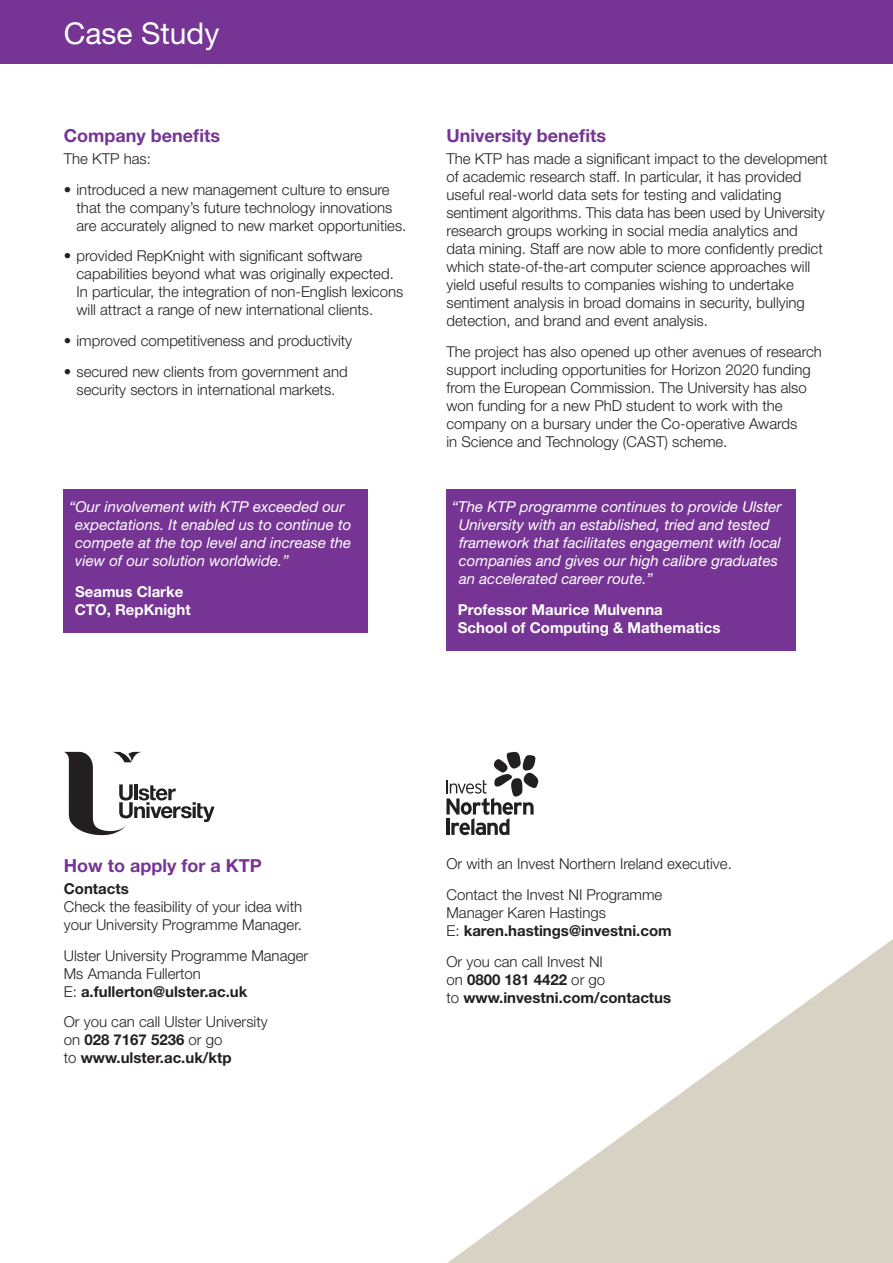
<style>
.page{position:relative;width:893px;height:1263px;background:#fff}
.page>*{position:absolute;margin:0;border:0;box-sizing:border-box;transform-origin:0 0}
.t1{font:30px "Helvetica Neue";color:#fff}
.t2{font:700 18px "Helvetica Neue";color:#763594}
.t3{font:300 15px/18px "Helvetica Neue";color:#231f20}
.t4{font:italic 15px/18px "Helvetica Neue";color:#fff}
.t5{font:700 15px/18px "Helvetica Neue";color:#231f20}
.t6{font:700 15px/18px "Helvetica Neue";color:#fff}
.s1{font-weight:700}
.s2{font-weight:300}
</style>
<div class="page">
<div style="left:64px;top:489px;width:304px;height:144px;background:#763594"></div>
<div style="left:0;top:0;width:893px;height:64px;background:#763594"></div>
<svg style="left:447px;top:939px;width:446px;height:324px"></svg>
<svg style="left:64px;top:752px;width:151px;height:83px"></svg>
<svg style="left:446px;top:751px;width:93px;height:84px"></svg>
<div style="left:446px;top:489px;width:350px;height:162px;background:#763594"></div>
<h1 class="t1" style="left:64px;top:15px;width:157px">Case Study</h1>
<p class="t2" style="left:64px;top:124px;width:158px">Company benefits</p>
<p class="t3" style="left:64px;top:149px;width:89px">The KTP has:</p>
<p class="t3" style="left:77px;top:180px;width:331px;text-indent:-13px">• introduced a new management culture to ensure that the company’s future technology innovations are accurately aligned to new market opportunities.</p>
<p class="t3" style="left:77px;top:247px;width:328px;text-indent:-13px">• provided RepKnight with significant software capabilities beyond what was originally expected.<br>In particular, the integration of non-English lexicons will attract a range of new international clients.</p>
<p class="t3" style="left:64px;top:331px;width:290px">• improved competitiveness and productivity</p>
<p class="t3" style="left:64px;top:362px;width:285px;text-align:center">• secured new clients from government and security sectors in international markets.</p>
<p class="t4" style="left:75px;top:497px;width:278px;text-indent:-6px">“Our involvement with KTP exceeded our expectations. It enabled us to continue to compete at the top level and increase the view of our solution worldwide.”</p>
<p class="t6" style="left:75px;top:582px;width:117px">Seamus Clarke<br>CTO, RepKnight</p>
<p class="t2" style="left:446px;top:124px;width:161px">University benefits</p>
<p class="t3" style="left:446px;top:149px;width:383px">The KTP has made a significant impact to the development of academic research staff. In particular, it has provided useful real-world data sets for testing and validating sentiment algorithms. This data has been used by University research groups working in social media analytics and data mining. Staff are now able to more confidently predict which state-of-the-art computer science approaches will yield useful results to companies wishing to undertake sentiment analysis in broad domains in security, bullying detection, and brand and event analysis.</p>
<p class="t3" style="left:446px;top:342px;width:377px">The project has also opened up other avenues of research support including opportunities for Horizon 2020 funding from the European Commission. The University has also won funding for a new PhD student to work with the company on a bursary under the Co-operative Awards<br>in Science and Technology (CAST) scheme.</p>
<p class="t4" style="left:459px;top:497px;width:324px;text-indent:-7px">“The KTP programme continues to provide Ulster University with an established, tried and tested framework that facilitates engagement with local companies and gives our high calibre graduates an accelerated career route.”</p>
<p class="t6" style="left:458px;top:600px;width:264px">Professor Maurice Mulvenna<br>School of Computing &amp; Mathematics</p>
<p class="t2" style="left:64px;top:854px;width:199px">How to apply for a KTP</p>
<p class="t5" style="left:64px;top:879px;width:67px">Contacts</p>
<p class="t3" style="left:64px;top:897px;width:240px">Check the feasibility of your idea with your University Programme Manager.</p>
<p class="t3" style="left:64px;top:946px;width:246px">Ulster University Programme Manager<br>Ms Amanda Fullerton<br>E: <span class="s1">a.fullerton@ulster.ac.uk</span></p>
<p class="t3" style="left:64px;top:1013px;width:205px">Or you can call Ulster University on <span class="s1">028 7167 5236</span> or go<br>to <span class="s1">www.ulster.ac.uk/ktp</span></p>
<p class="t3" style="left:446px;top:848px;width:287px;line-height:30.8px">Or with an Invest Northern Ireland executive.<br>Contact the Invest NI Programme</p>
<p class="t5" style="left:446px;top:903px;width:227px"><span class="s2">Manager Karen Hastings<br>E:</span> karen.hastings@investni.com</p>
<p class="t5" style="left:446px;top:952px;width:226px"><span class="s2">Or you can call Invest NI<br>on</span> 0800 181 4422 <span class="s2">or go<br>to</span> www.investni.com/contactus</p>
</div>
